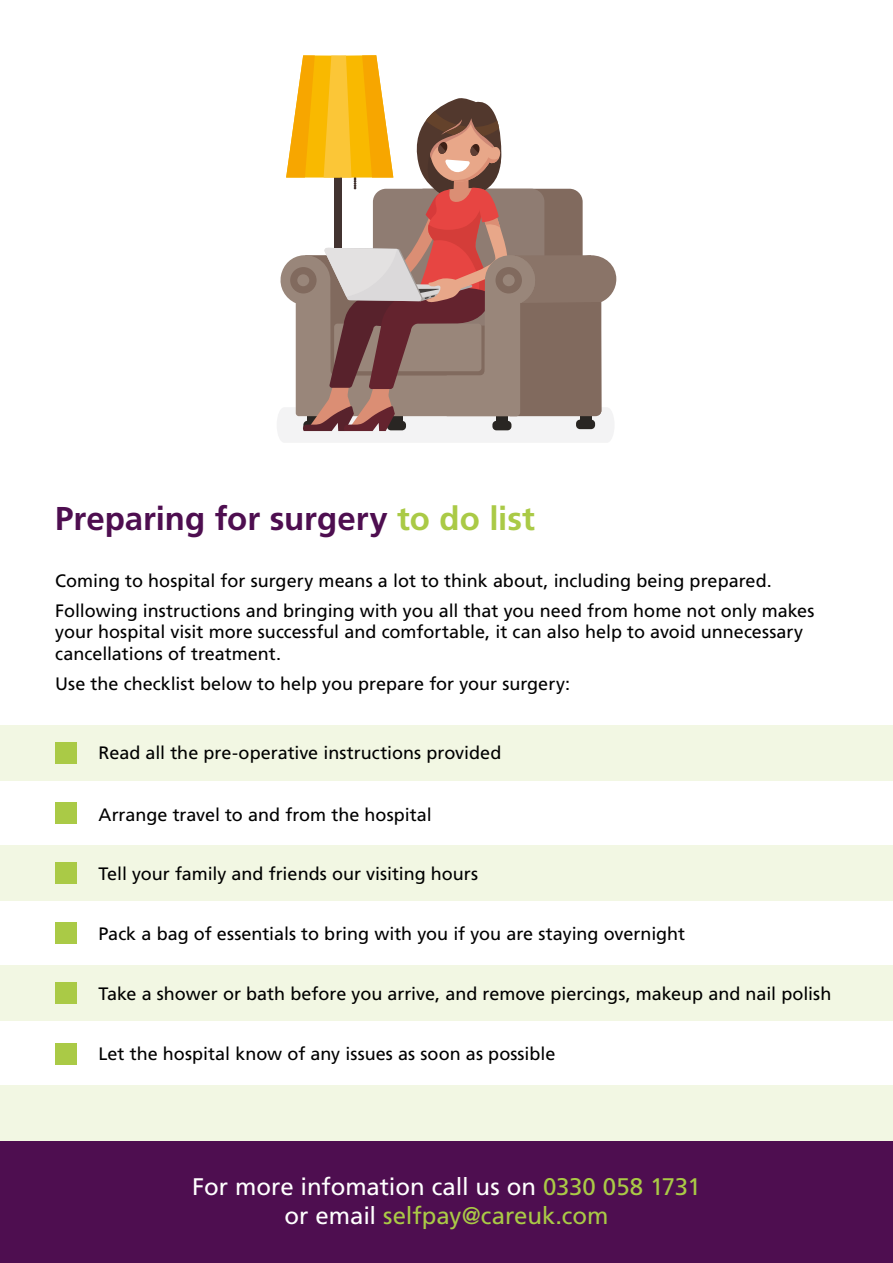
<style>
.page{position:relative;width:893px;height:1263px;background:#fff}
.page>*{position:absolute;margin:0;border:0;box-sizing:border-box;transform-origin:0 0}
.t1{font:700 33px "Frutiger LT Std";color:#4e0e50}
.t2{font:24px/28.8px "Frutiger LT Std";letter-spacing:-.005em;color:#fff;text-align:center}
.t3{font:18px/30.2px "Frutiger LT Std";color:#000}
.s1{color:#aaca46}
</style>
<div class="page">
<div style="left:0;top:965px;width:893px;height:56px;background:#f2f7e3"></div>
<div style="left:0;top:1085px;width:893px;height:63px;background:#f2f7e3"></div>
<div style="left:0;top:845px;width:893px;height:55px;background:#f2f7e3"></div>
<div style="left:0;top:725px;width:893px;height:55px;background:#f2f7e3"></div>
<div style="left:55px;top:802px;width:22px;height:22px;background:#aaca46"></div>
<div style="left:55px;top:741px;width:22px;height:22px;background:#aaca46"></div>
<div style="left:55px;top:862px;width:22px;height:22px;background:#aaca46"></div>
<div style="left:55px;top:922px;width:22px;height:22px;background:#aaca46"></div>
<div style="left:55px;top:982px;width:22px;height:22px;background:#aaca46"></div>
<div style="left:55px;top:1042px;width:22px;height:22px;background:#aaca46"></div>
<div style="left:0;top:1141px;width:893px;height:122px;background:#4e0e50"></div>
<svg style="left:277px;top:55px;width:339px;height:387px"></svg>
<div style="left:495px;top:267px;width:27px;height:26px;background:#816a5e;border-radius:50%"></div>
<div style="left:503px;top:274px;width:12px;height:12px;background:#99867a;border-radius:50%"></div>
<h1 class="t1" style="left:55px;top:499px;width:481px">Preparing for surgery <span class="s1">to do list</span></h1>
<p class="t3" style="left:55px;top:565px;width:761px">Coming to hospital for surgery means a lot to think about, including being prepared.<br>Following instructions and bringing with you all that you need from home not only makes</p>
<p class="t3" style="left:55px;top:621px;width:749px;line-height:21.6px">your hospital visit more successful and comfortable, it can also help to avoid unnecessary cancellations of treatment.</p>
<p class="t3" style="left:55px;top:669px;width:516px">Use the checklist below to help you prepare for your surgery:</p>
<p class="t3" style="left:99px;top:738px;width:404px">Read all the pre-operative instructions provided</p>
<p class="t3" style="left:99px;top:800px;width:335px">Arrange travel to and from the hospital</p>
<p class="t3" style="left:99px;top:858px;width:381px">Tell your family and friends our visiting hours</p>
<p class="t3" style="left:99px;top:918px;width:588px">Pack a bag of essentials to bring with you if you are staying overnight</p>
<p class="t3" style="left:99px;top:978px;width:734px">Take a shower or bath before you arrive, and remove piercings, makeup and nail polish</p>
<p class="t3" style="left:99px;top:1039px;width:458px">Let the hospital know of any issues as soon as possible</p>
<h2 class="t2" style="left:192px;top:1172px;width:510px">For more infomation call us on <span class="s1">0330 058 1731 </span>or email <span class="s1">selfpay@careuk.com</span></h2>
</div>
